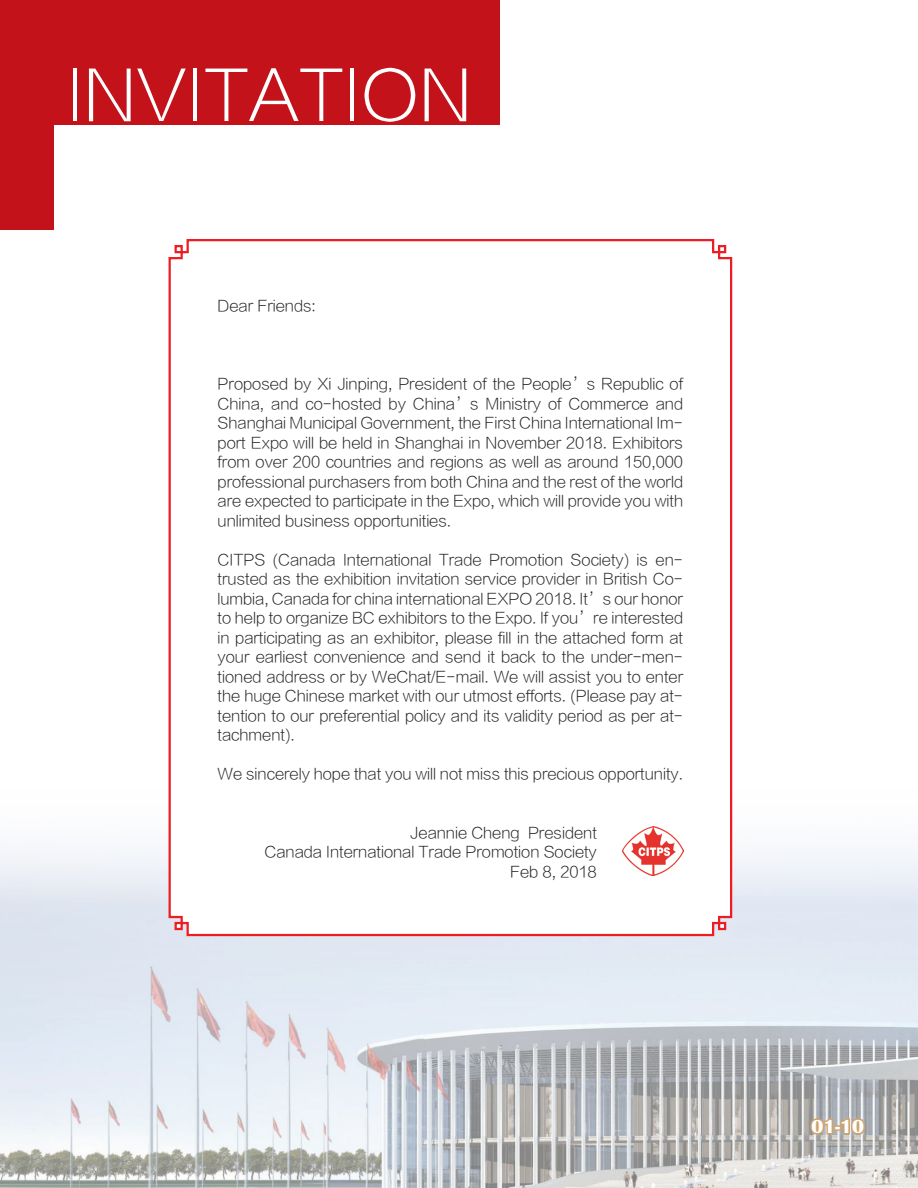
<style>
.page{position:relative;width:918px;height:1188px;background:#fff}
.page>*{position:absolute;margin:0;border:0;box-sizing:border-box;transform-origin:0 0}
.英文大标题{font:67.5px "FZLTXHK GBK1 0";color:#fff}
.t1{font:700 19.5px "Britannic";color:#fff}
.t2{font:15px/19.5px "FZLTXHK GBK1 0";color:#231f20;text-align:justify}
</style>
<div class="page">
<img style="left:0;top:849px;width:918px;height:339px">
<div style="left:0;top:0;width:499px;height:229px;background:#c4121a"></div>
<div style="left:54px;top:125px;width:864px;height:175px;background:#fff"></div>
<svg style="left:167px;top:239px;width:566px;height:698px"></svg>
<img style="left:623px;top:827px;width:60px;height:49px">
<svg style="left:809px;top:1116px;width:57px;height:20px"></svg>
<p class="英文大标题" style="left:66px;top:58px;width:408px">INVITATION</p>
<p class="t2" style="left:218px;top:297px;width:100px">Dear Friends:</p>
<p class="t2" style="left:218px;top:375px;width:467px">Proposed by Xi Jinping, President of the People’s Republic of China, and co-hosted by China’s Ministry of Commerce and Shanghai Municipal Government, the First China International Im&shy;port Expo will be held in Shanghai in November 2018. Exhibitors from over 200 countries and regions as well as around 150,000 professional purchasers from both China and the rest of the world are expected to participate in the Expo, which will provide you with unlimited business opportunities.</p>
<p class="t2" style="left:218px;top:550px;width:467px">CITPS (Canada International Trade Promotion Society) is en&shy;trusted as the exhibition invitation service provider in British Co&shy;lumbia, Canada for china international EXPO 2018. It’s our honor to help to organize BC exhibitors to the Expo. If you’re interested in participating as an exhibitor, please fill in the attached form at your earliest convenience and send it back to the under-men&shy;tioned address or by WeChat/E-mail. We will assist you to enter the huge Chinese market with our utmost efforts. (Please pay at&shy;tention to our preferential policy and its validity period as per at&shy;tachment).</p>
<p class="t2" style="left:218px;top:765px;width:467px">We sincerely hope that you will not miss this precious opportunity.</p>
<p class="t2" style="left:410px;top:823px;width:188px">Jeannie Cheng President</p>
<p class="t2" style="left:265px;top:843px;width:334px">Canada International Trade Promotion Society</p>
<p class="t2" style="left:510px;top:862px;width:88px">Feb 8, 2018</p>
<p class="t1" style="left:811px;top:1116px;width:54px">01-10</p>
</div>
